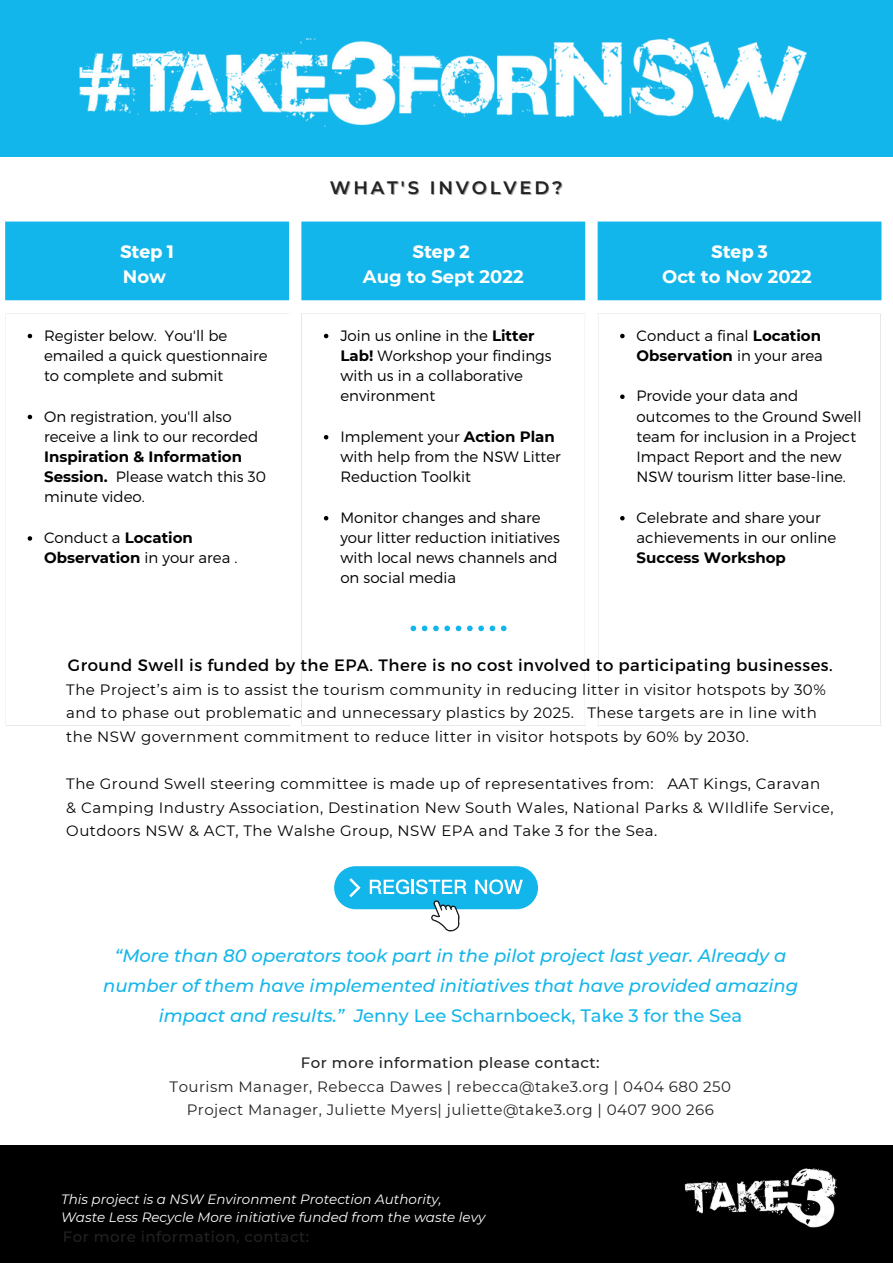
<style>
.page{position:relative;width:893px;height:1264px;background:#fff}
.page>*{position:absolute;margin:0;border:0;box-sizing:border-box;transform-origin:0 0}
.t1{font:italic 500 18px/30.3px "Montserrat";color:#13b6ea;text-align:center}
.t2{font:700 18px/24.8px "Montserrat";color:#fff;text-align:center}
.t3{font:600 18px "Montserrat";letter-spacing:.16em;color:#222}
.t4{font:16.5px "Montserrat";letter-spacing:.03em;color:#000}
.t5{font:300 15px/20.2px "Montserrat";color:#000}
.t6{font:15px/23.5px "Montserrat";letter-spacing:.03em;color:#000}
.t7{font:15px/23.7px "Montserrat";letter-spacing:.03em;color:#222;text-align:center}
.t8{font:700 15px/20.2px "Montserrat";color:#000}
.t9{font:500 15px "Montserrat";letter-spacing:.03em;color:#222}
.t10{font:italic 13.5px/18px "Montserrat";color:#fff}
.s1{font-weight:300}
.s2{font-weight:700}
.s3{font-style:normal}
</style>
<div class="page">
<div style="left:0;top:0;width:892px;height:156px;background:#13b6ea"></div>
<div style="left:0;top:1145px;width:892px;height:117px;background:#000"></div>
<img style="left:684px;top:1168px;width:154px;height:60px">
<div style="left:334px;top:866px;width:204px;height:43px;background:#13b6ea;border-radius:21px"></div>
<svg style="left:431px;top:900px;width:28px;height:31px"></svg>
<svg style="left:370px;top:879px;width:39px;height:15px"></svg>
<hr style="left:411px;top:879px;width:3px;height:15px;background:#fff">
<svg style="left:416px;top:879px;width:50px;height:15px"></svg>
<svg style="left:475px;top:879px;width:48px;height:15px"></svg>
<svg style="left:349px;top:878px;width:11px;height:19px"></svg>
<div style="left:5px;top:221px;width:876px;height:79px;background:#13b6ea"></div>
<svg style="left:28px;top:334px;width:4px;height:4px"></svg>
<svg style="left:28px;top:415px;width:4px;height:4px"></svg>
<svg style="left:28px;top:536px;width:4px;height:4px"></svg>
<svg style="left:324px;top:334px;width:4px;height:4px"></svg>
<svg style="left:324px;top:435px;width:4px;height:4px"></svg>
<svg style="left:324px;top:516px;width:4px;height:4px"></svg>
<svg style="left:620px;top:334px;width:4px;height:4px"></svg>
<svg style="left:620px;top:394px;width:4px;height:5px"></svg>
<svg style="left:620px;top:516px;width:4px;height:4px"></svg>
<svg style="left:410px;top:625px;width:96px;height:6px"></svg>
<img style="left:79px;top:37px;width:728px;height:90px">
<p class="t3" style="left:330px;top:176px;width:234px">WHAT'S INVOLVED?</p>
<p class="t2" style="left:120px;top:238px;width:56px;text-align:left">Step 1<br>Now</p>
<p class="t2" style="left:363px;top:238px;width:162px">Step 2<br>Aug to Sept 2022</p>
<p class="t2" style="left:662px;top:238px;width:151px">Step 3<br>Oct to Nov 2022</p>
<p class="t5" style="left:44px;top:324px;width:225px">Register below. You'll be emailed a quick questionnaire to complete and submit</p>
<p class="t5" style="left:44px;top:405px;width:216px">On registration, you'll also receive a link to our recorded</p>
<p class="t8" style="left:44px;top:446px;width:223px">Inspiration &amp; Information<br>Session. <span class="s1">Please watch this 30 minute video.</span></p>
<p class="t5" style="left:44px;top:526px;width:195px">Conduct a <span class="s2">Location<br>Observation</span> in your area .</p>
<p class="t5" style="left:340px;top:324px;width:213px">Join us online in the <span class="s2">Litter<br>Lab!</span> Workshop your findings with us in a collaborative environment</p>
<p class="t5" style="left:340px;top:425px;width:222px">Implement your <span class="s2">Action Plan </span>with help from the NSW Litter<br>Reduction Toolkit</p>
<p class="t5" style="left:340px;top:506px;width:221px">Monitor changes and share your litter reduction initiatives with local news channels and on social media</p>
<p class="t5" style="left:636px;top:324px;width:188px">Conduct a final <span class="s2">Location<br>Observation</span> in your area</p>
<p class="t5" style="left:636px;top:385px;width:226px">Provide your data and outcomes to the Ground Swell team for inclusion in a Project<br>Impact Report and the new<br>NSW tourism litter base-line.</p>
<p class="t5" style="left:636px;top:506px;width:201px">Celebrate and share your achievements in our online</p>
<p class="t8" style="left:636px;top:547px;width:151px">Success Workshop</p>
<p class="t4" style="left:68px;top:654px;width:766px">Ground Swell is funded by the EPA. There is no cost involved to participating businesses.</p>
<p class="t6" style="left:66px;top:677px;width:760px">The Project’s aim is to assist the tourism community in reducing litter in visitor hotspots by 30% and to phase out problematic and unnecessary plastics by 2025. These targets are in line with the NSW government commitment to reduce litter in visitor hotspots by 60% by 2030.</p>
<p class="t6" style="left:66px;top:771px;width:768px">The Ground Swell steering committee is made up of representatives from: AAT Kings, Caravan &amp; Camping Industry Association, Destination New South Wales, National Parks &amp; WIldlife Service,<br>Outdoors NSW &amp; ACT, The Walshe Group, NSW EPA and Take 3 for the Sea.</p>
<p class="t1" style="left:103px;top:940px;width:696px">“More than 80 operators took part in the pilot project last year. Already a number of them have implemented initiatives that have provided amazing impact and results.” J<span class="s3">enny Lee Scharnboeck, Take 3 for the Sea</span></p>
<p class="t9" style="left:301px;top:1053px;width:300px">For more information please contact:</p>
<p class="t7" style="left:170px;top:1074px;width:563px">Tourism Manager, Rebecca Dawes | rebecca@take3.org | 0404 680 250<br>Project Manager, Juliette Myers| juliette@take3.org | 0407 900 266</p>
<p class="t10" style="left:61px;top:1190px;width:426px">This project is a NSW Environment Protection Authority,<br>Waste Less Recycle More initiative funded from the waste levy</p>
<p class="t9" style="left:63px;top:1226px;width:248px">For more information, contact:</p>
</div>
